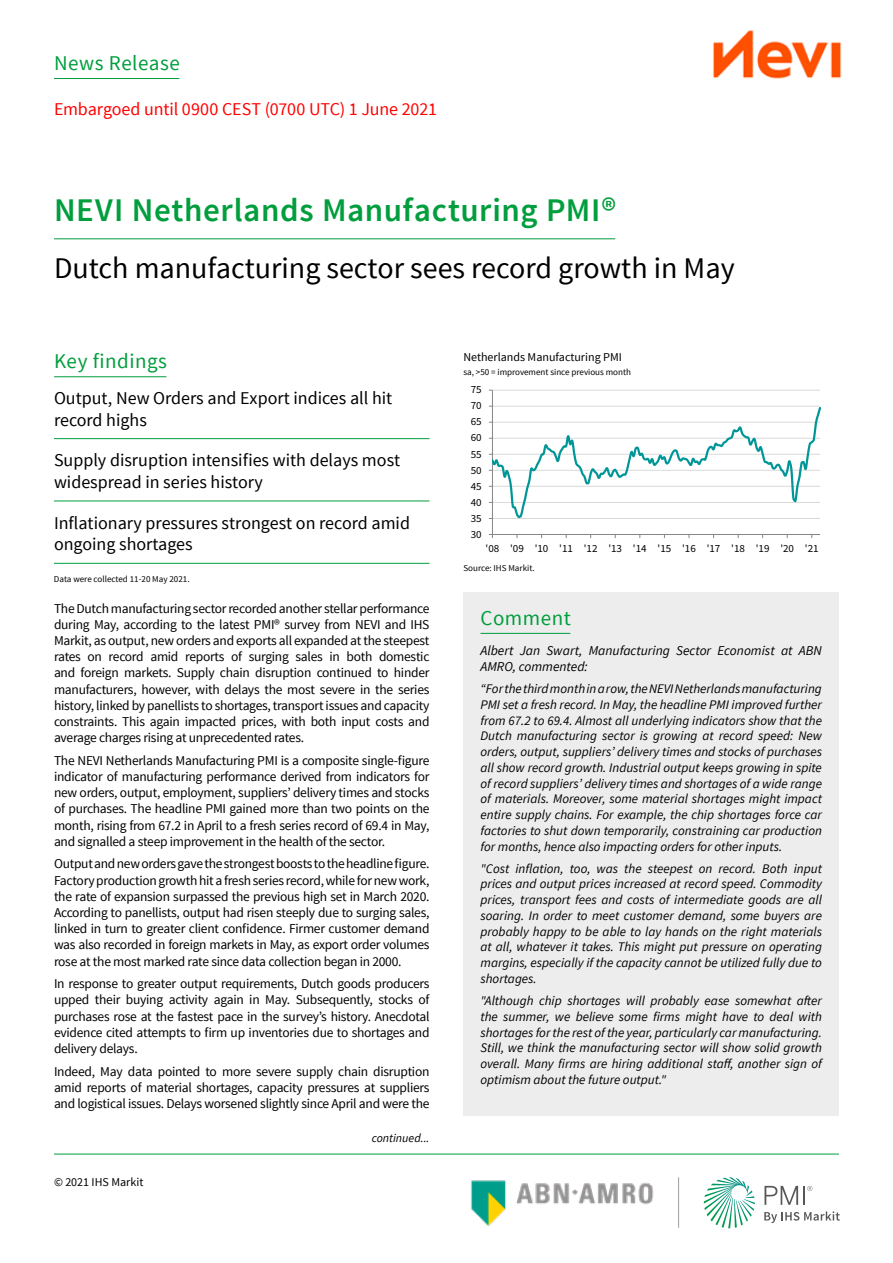
<style>
.page{position:relative;width:893px;height:1263px;background:#fff}
.page>*{position:absolute;margin:0;border:0;box-sizing:border-box;transform-origin:0 0}
.t1{font:600 33px "Source Sans Pro";letter-spacing:.02em;color:#009e3d}
.t2{font:30px "Source Sans Pro";color:#000}
.t3{font:21px "Source Sans Pro";letter-spacing:.025em;color:#009e3d}
.t4{font:18px/21.6px "Source Sans Pro";color:#000}
.t5{font:18px "Source Sans Pro";letter-spacing:-.01em;color:#f00}
.t6{font:13.5px/16.2px "Source Sans Pro";letter-spacing:-.02em;color:#000;text-align:justify}
.t7{font:italic 13.5px/16.2px "Source Sans Pro";color:#000}
.t8{font:italic 13.2px/15.8px "Source Sans Pro";color:#000;text-align:justify}
.t9{font:12px "Source Sans Pro";color:#000}
.t10{font:italic 12px "Source Sans Pro";color:#000}
.t11{font:10.95px "Source Sans Pro";letter-spacing:-.005em;color:#000}
.t12{font:9px "Source Sans Pro";color:#000}
</style>
<div class="page">
<svg style="left:704px;top:1177px;width:51px;height:51px"></svg>
<svg style="left:764px;top:1211px;width:76px;height:12px"></svg>
<svg style="left:764px;top:1186px;width:48px;height:19px"></svg>
<hr style="left:54px;top:1154px;width:785px;height:1px;background:#009e3d">
<img style="left:713px;top:30px;width:129px;height:49px">
<img style="left:438px;top:1153px;width:248px;height:75px">
<hr style="left:492px;top:390px;width:328px;height:1px;background:#d9d9d9">
<hr style="left:492px;top:390px;width:1px;height:144px;background:#868686">
<hr style="left:492px;top:534px;width:328px;height:1px;background:#868686">
<svg style="left:489px;top:405px;width:332px;height:114px"></svg>
<hr style="left:54px;top:376px;width:112px;height:1px;background:#009e3d">
<hr style="left:54px;top:78px;width:125px;height:1px;background:#009e3d">
<hr style="left:54px;top:238px;width:561px;height:1px;background:#009e3d">
<hr style="left:54px;top:438px;width:375px;height:1px;background:#009e3d">
<hr style="left:54px;top:501px;width:375px;height:1px;background:#009e3d">
<hr style="left:54px;top:563px;width:375px;height:1px;background:#009e3d">
<div style="left:463px;top:592px;width:376px;height:52px;background:#ededed"></div>
<hr style="left:480px;top:633px;width:90px;height:1px;background:#009e3d">
<div style="left:463px;top:644px;width:376px;height:471px;background:#ededed"></div>
<h3 class="t3" style="left:54px;top:50px;width:127px">News Release</h3>
<h3 class="t5" style="left:54px;top:98px;width:385px">Embargoed until 0900 CEST (0700 UTC) 1 June 2021</h3>
<h1 class="t1" style="left:54px;top:190px;width:564px">NEVI Netherlands Manufacturing PMI®</h1>
<h2 class="t2" style="left:54px;top:249px;width:682px">Dutch manufacturing sector sees record growth in May</h2>
<h3 class="t3" style="left:54px;top:348px;width:114px">Key findings</h3>
<h3 class="t4" style="left:54px;top:387px;width:340px">Output, New Orders and Export indices all hit record highs</h3>
<h3 class="t4" style="left:54px;top:450px;width:348px">Supply disruption intensifies with delays most widespread in series history</h3>
<h3 class="t4" style="left:54px;top:512px;width:357px">Inflationary pressures strongest on record amid ongoing shortages</h3>
<p class="t12" style="left:54px;top:573px;width:137px">Data were collected 11-20 May 2021.</p>
<p class="t6" style="left:54px;top:600px;width:377px">The Dutch manufacturing sector recorded another stellar performance during May, according to the latest PMI® survey from NEVI and IHS Markit, as output, new orders and exports all expanded at the steepest rates on record amid reports of surging sales in both domestic and foreign markets. Supply chain disruption continued to hinder manufacturers, however, with delays the most severe in the series history, linked by panellists to shortages, transport issues and capacity constraints. This again impacted prices, with both input costs and average charges rising at unprecedented rates.</p>
<p class="t6" style="left:54px;top:752px;width:377px">The NEVI Netherlands Manufacturing PMI is a composite single-figure indicator of manufacturing performance derived from indicators for new orders, output, employment, suppliers’ delivery times and stocks of purchases. The headline PMI gained more than two points on the month, rising from 67.2 in April to a fresh series record of 69.4 in May, and signalled a steep improvement in the health of the sector.</p>
<p class="t6" style="left:54px;top:856px;width:377px">Output and new orders gave the strongest boosts to the headline figure.<br>Factory production growth hit a fresh series record, while for new work, the rate of expansion surpassed the previous high set in March 2020.<br>According to panellists, output had risen steeply due to surging sales, linked in turn to greater client confidence. Firmer customer demand was also recorded in foreign markets in May, as export order volumes rose at the most marked rate since data collection began in 2000.</p>
<p class="t6" style="left:54px;top:976px;width:377px">In response to greater output requirements, Dutch goods producers upped their buying activity again in May. Subsequently, stocks of purchases rose at the fastest pace in the survey’s history. Anecdotal evidence cited attempts to firm up inventories due to shortages and delivery delays.</p>
<p class="t6" style="left:54px;top:1063px;width:377px">Indeed, May data pointed to more severe supply chain disruption amid reports of material shortages, capacity pressures at suppliers and logistical issues. Delays worsened slightly since April and were the</p>
<p class="t9" style="left:54px;top:1175px;width:91px">© 2021 IHS Markit</p>
<p class="t10" style="left:372px;top:1131px;width:59px">continued...</p>
<p class="t9" style="left:463px;top:350px;width:160px">Netherlands Manufacturing PMI</p>
<p class="t12" style="left:463px;top:366px;width:169px">sa, &gt;50 = improvement since previous month</p>
<p class="t11" style="left:471px;top:383px;width:12px">75</p>
<p class="t11" style="left:471px;top:399px;width:12px">70</p>
<p class="t11" style="left:471px;top:415px;width:12px">65</p>
<p class="t11" style="left:471px;top:431px;width:12px">60</p>
<p class="t11" style="left:471px;top:447px;width:12px">55</p>
<p class="t11" style="left:471px;top:463px;width:12px">50</p>
<p class="t11" style="left:471px;top:479px;width:12px">45</p>
<p class="t11" style="left:471px;top:495px;width:12px">40</p>
<p class="t11" style="left:471px;top:511px;width:12px">35</p>
<p class="t11" style="left:471px;top:527px;width:12px">30</p>
<p class="t11" style="left:486px;top:542px;width:335px">'08 '09 '10 '11 '12 '13 '14 '15 '16 '17 '18 '19 '20 '21</p>
<p class="t12" style="left:463px;top:562px;width:73px">Source: IHS Markit.</p>
<h3 class="t3" style="left:480px;top:605px;width:92px">Comment</h3>
<p class="t7" style="left:480px;top:642px;width:343px">Albert Jan Swart, Manufacturing Sector Economist at ABN<br>AMRO, commented:</p>
<p class="t8" style="left:480px;top:681px;width:343px">“For the third month in a row, the NEVI Netherlands manufacturing PMI set a fresh record. In May, the headline PMI improved further from 67.2 to 69.4. Almost all underlying indicators show that the Dutch manufacturing sector is growing at record speed: New orders, output, suppliers’ delivery times and stocks of purchases all show record growth. Industrial output keeps growing in spite of record suppliers’ delivery times and shortages of a wide range of materials. Moreover, some material shortages might impact entire supply chains. For example, the chip shortages force car factories to shut down temporarily, constraining car production for months, hence also impacting orders for other inputs.</p>
<p class="t8" style="left:480px;top:860px;width:343px">"Cost inflation, too, was the steepest on record. Both input prices and output prices increased at record speed. Commodity prices, transport fees and costs of intermediate goods are all soaring. In order to meet customer demand, some buyers are probably happy to be able to lay hands on the right materials at all, whatever it takes. This might put pressure on operating margins, especially if the capacity cannot be utilized fully due to shortages.</p>
<p class="t8" style="left:480px;top:993px;width:343px">"Although chip shortages will probably ease somewhat after the summer, we believe some firms might have to deal with shortages for the rest of the year, particularly car manufacturing.<br>Still, we think the manufacturing sector will show solid growth overall. Many firms are hiring additional staff, another sign of optimism about the future output."</p>
</div>
